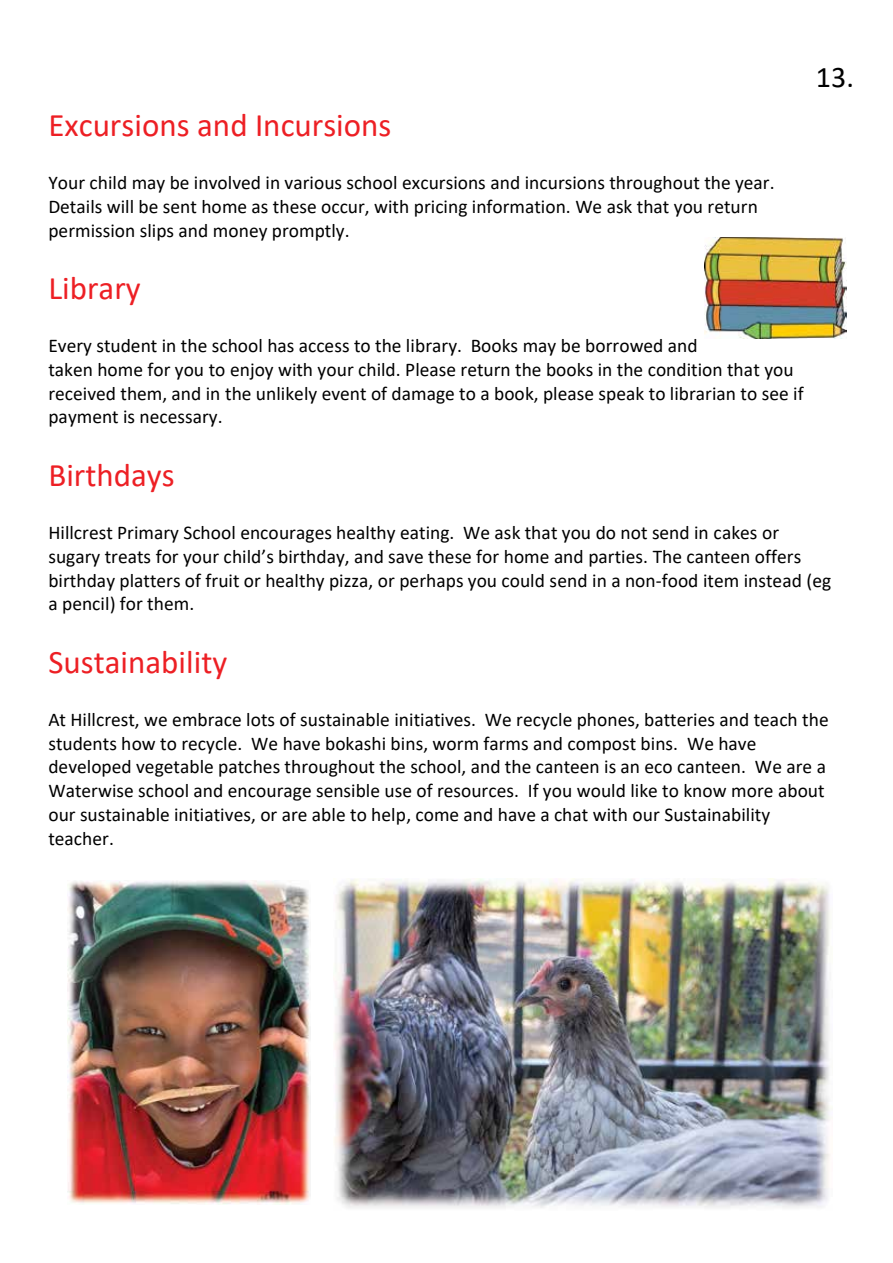
<style>
.page{position:relative;width:893px;height:1263px;background:#fff}
.page>*{position:absolute;margin:0;border:0;box-sizing:border-box;transform-origin:0 0}
.t1{font:33px "Calibri";color:#ed1f24}
.t2{font:30px "Calibri";color:#000}
.t3{font:19.5px/23.9px "Calibri";color:#000}
</style>
<div class="page">
<img style="left:705px;top:237px;width:141px;height:102px">
<img style="left:334px;top:878px;width:498px;height:330px">
<img style="left:68px;top:880px;width:243px;height:324px">
<h2 class="t2" style="left:816px;top:56px;width:40px">13.</h2>
<h1 class="t1" style="left:48px;top:102px;width:345px">Excursions and Incursions</h1>
<p class="t3" style="left:48px;top:170px;width:728px">Your child may be involved in various school excursions and incursions throughout the year.<br>Details will be sent home as these occur, with pricing information. We ask that you return permission slips and money promptly.</p>
<h1 class="t1" style="left:48px;top:265px;width:94px">Library</h1>
<p class="t3" style="left:48px;top:333px;width:757px">Every student in the school has access to the library. Books may be borrowed and<br>taken home for you to enjoy with your child. Please return the books in the condition that you received them, and in the unlikely event of damage to a book, please speak to librarian to see if payment is necessary.</p>
<h1 class="t1" style="left:48px;top:452px;width:128px">Birthdays</h1>
<p class="t3" style="left:48px;top:520px;width:784px">Hillcrest Primary School encourages healthy eating. We ask that you do not send in cakes or sugary treats for your child’s birthday, and save these for home and parties. The canteen offers birthday platters of fruit or healthy pizza, or perhaps you could send in a non-food item instead (eg a pencil) for them.</p>
<h1 class="t1" style="left:48px;top:639px;width:180px">Sustainability</h1>
<p class="t3" style="left:48px;top:707px;width:782px">At Hillcrest, we embrace lots of sustainable initiatives. We recycle phones, batteries and teach the students how to recycle. We have bokashi bins, worm farms and compost bins. We have developed vegetable patches throughout the school, and the canteen is an eco canteen. We are a Waterwise school and encourage sensible use of resources. If you would like to know more about our sustainable initiatives, or are able to help, come and have a chat with our Sustainability teacher.</p>
</div>
